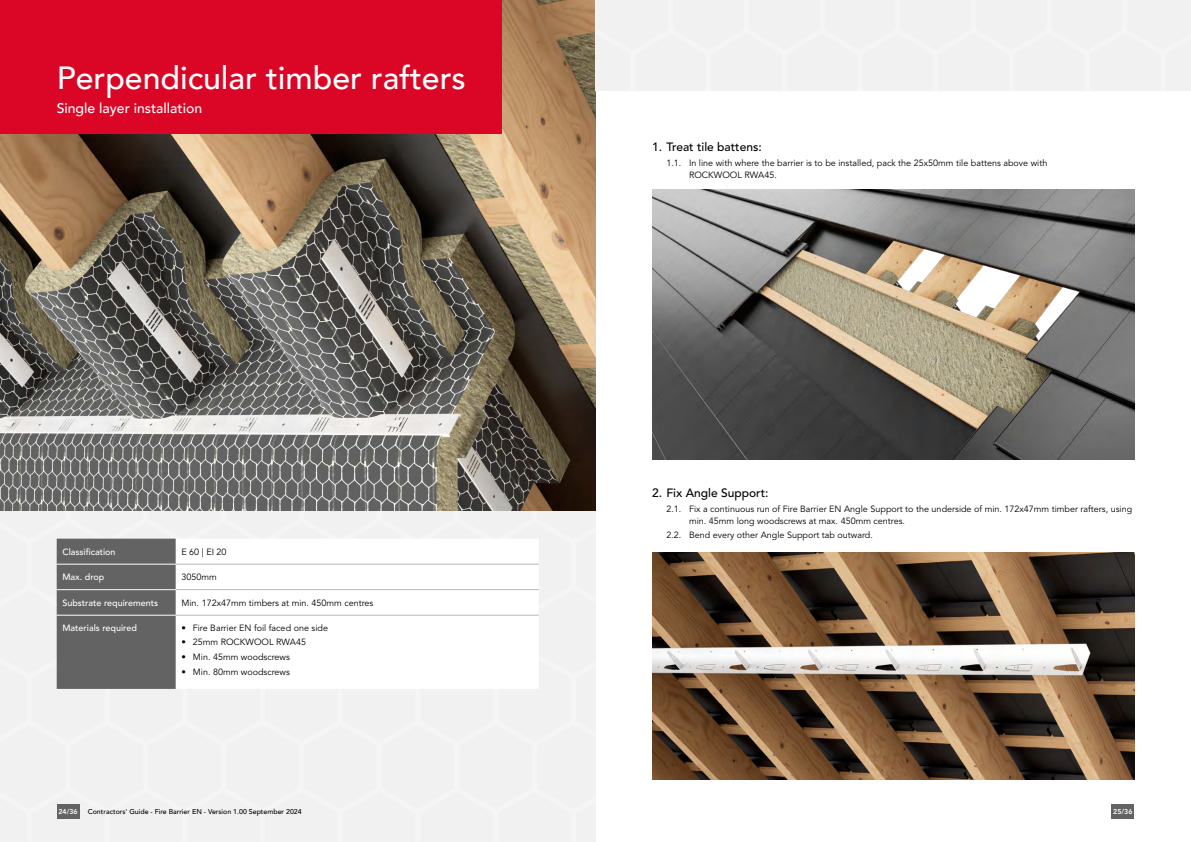
<style>
.page{position:relative;width:1191px;height:842px;background:#fff}
.page>*{position:absolute;margin:0;border:0;box-sizing:border-box;transform-origin:0 0}
.t1{font:500 32px "Avenir";color:#fff}
.t2{font:500 14px "Avenir";color:#fff}
.t3{font:500 12px "Avenir LT Std";color:#000}
.t4{font:9px/12px "Avenir LT Std";color:#000}
.t5{font:500 9px "Avenir LT Std";color:#fff}
.t6{font:500 7px "Avenir";color:#000}
.t7{font:800 7px "Avenir LT Std";color:#fff}
</style>
<div class="page">
<div style="left:0;top:510px;width:595px;height:332px;background:#f1f1f1"></div>
<img style="left:652px;top:190px;width:482px;height:269px">
<svg style="left:0;top:0;width:595px;height:510px;background:#7d7162"></svg>
<div style="left:57px;top:539px;width:119px;height:150px;background:#646363"></div>
<svg style="left:176px;top:539px;width:363px;height:150px"></svg>
<hr style="left:57px;top:564px;width:119px;height:1px;background:#fff">
<hr style="left:57px;top:589px;width:119px;height:1px;background:#fff">
<hr style="left:57px;top:615px;width:119px;height:1px;background:#fff">
<hr style="left:176px;top:564px;width:363px;height:1px;background:#b8b7b7">
<hr style="left:176px;top:589px;width:363px;height:1px;background:#b8b7b7">
<hr style="left:176px;top:615px;width:363px;height:1px;background:#b8b7b7">
<div style="left:0;top:0;width:502px;height:133px;background:#db0626"></div>
<img style="left:652px;top:553px;width:482px;height:227px">
<div style="left:1111px;top:804px;width:23px;height:15px;background:#646363"></div>
<div style="left:57px;top:804px;width:22px;height:15px;background:#646363"></div>
<h1 class="t1" style="left:57px;top:50px;width:410px">Perpendicular timber rafters</h1>
<h2 class="t2" style="left:57px;top:96px;width:147px">Single layer installation</h2>
<p class="t5" style="left:62px;top:546px;width:55px">Classification</p>
<p class="t4" style="left:181px;top:546px;width:47px">E 60 | EI 20</p>
<p class="t5" style="left:62px;top:572px;width:44px">Max. drop</p>
<p class="t4" style="left:181px;top:571px;width:37px">3050mm</p>
<p class="t5" style="left:62px;top:597px;width:97px">Substrate requirements</p>
<p class="t4" style="left:181px;top:597px;width:193px">Min. 172x47mm timbers at min. 450mm centres</p>
<p class="t5" style="left:62px;top:622px;width:76px">Materials required</p>
<p class="t4" style="left:181px;top:622px;width:148px">• Fire Barrier EN foil faced one side</p>
<p class="t4" style="left:181px;top:636px;width:126px">• 25mm ROCKWOOL RWA45</p>
<p class="t4" style="left:181px;top:651px;width:110px">• Min. 45mm woodscrews</p>
<p class="t4" style="left:181px;top:666px;width:110px">• Min. 80mm woodscrews</p>
<h3 class="t3" style="left:652px;top:140px;width:111px">1. Treat tile battens:</h3>
<p class="t4" style="left:689px;top:157px;width:360px;text-indent:-23px">1.1. In line with where the barrier is to be installed, pack the 25x50mm tile battens above with<br>ROCKWOOL RWA45.</p>
<h3 class="t3" style="left:652px;top:486px;width:118px">2. Fix Angle Support:</h3>
<p class="t4" style="left:689px;top:503px;width:444px;text-indent:-23px">2.1. Fix a continuous run of Fire Barrier EN Angle Support to the underside of min. 172x47mm timber rafters, using min. 45mm long woodscrews at max. 450mm centres.</p>
<p class="t4" style="left:666px;top:529px;width:208px">2.2. Bend every other Angle Support tab outward.</p>
<p class="t7" style="left:58px;top:807px;width:21px">24/36</p>
<p class="t6" style="left:88px;top:805px;width:215px">Contractors' Guide - Fire Barrier EN - Version 1.00 September 2024</p>
<p class="t7" style="left:1113px;top:807px;width:21px">25/36</p>
</div>
